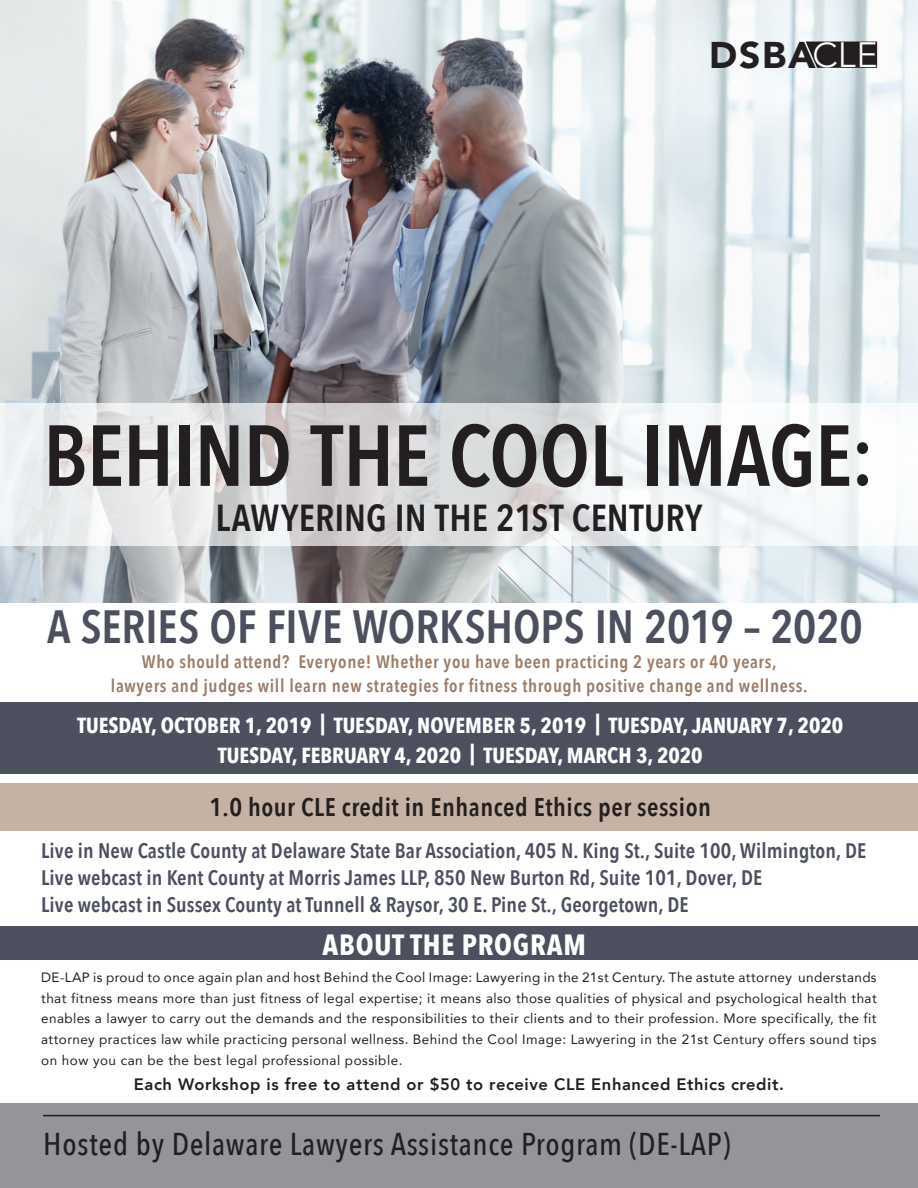
<style>
.page{position:relative;width:918px;height:1188px;background:#fff}
.page>*{position:absolute;margin:0;border:0;box-sizing:border-box;transform-origin:0 0}
.t1{font:600 85.5px "Avenir Next Condensed";letter-spacing:-.01em;color:#231f20}
.t2{font:600 46.5px "Avenir Next Condensed";color:#4c4f5e}
.t3{font:600 37.5px "Avenir Next Condensed";letter-spacing:.005em;color:#231f20}
.t4{font:900 37.2px "Avenir";color:#231f20}
.t5{font:500 31.5px "Avenir Next Condensed";letter-spacing:.02em;color:#231f20}
.t6{font:700 29.25px "Avenir Next Condensed";letter-spacing:.025em;color:#fff}
.t7{font:600 25.5px "Avenir Next Condensed";letter-spacing:.02em;color:#231f20}
.t8{font:700 21.75px "Avenir Next Condensed";color:#fff}
.t9{font:600 21px/27px "Avenir Next Condensed";letter-spacing:.005em;color:#4c4f5e}
.t10{font:600 18px/23.5px "Avenir Next Condensed";letter-spacing:.035em;color:#9b7c67;text-align:center}
.t11{font:800 16.5px "Avenir";letter-spacing:.035em;color:#231f20}
.t12{font:13.5px/20.7px "Avenir";letter-spacing:.035em;color:#231f20;text-align:justify}
.s1{font-weight:300;font-size:34.5px;color:#fff}
.s2{font-weight:300;font-size:35.25px;color:#fff}
</style>
<div class="page">
<img style="left:0;top:0;width:918px;height:602px">
<div style="left:0;top:783px;width:918px;height:48px;background:#c6b2a4"></div>
<div style="left:0;top:703px;width:918px;height:71px;background:#4c4f5e"></div>
<svg style="left:0;top:404px;width:918px;height:142px"></svg>
<div style="left:0;top:1104px;width:918px;height:84px;background:#939598"></div>
<hr style="left:43px;top:1115px;width:837px;height:1px;background:#231f20">
<div style="left:0;top:926px;width:918px;height:34px;background:#4c4f5e"></div>
<svg style="left:806px;top:42px;width:71px;height:26px;background:#343031"></svg>
<h3 class="t4" style="left:709px;top:23px;width:170px">DSBA<span class="s1">C</span><span class="s2">LE</span></h3>
<p class="t1" style="left:43px;top:382px;width:833px">BEHIND THE COOL IMAGE:</p>
<p class="t3" style="left:215px;top:485px;width:488px">LAWYERING IN THE 21ST CENTURY</p>
<p class="t2" style="left:47px;top:586px;width:817px">A SERIES OF FIVE WORKSHOPS IN 2019 – 2020</p>
<p class="t10" style="left:111px;top:650px;width:698px">Who should attend? Everyone! Whether you have been practicing 2 years or 40 years,<br>lawyers and judges will learn new strategies for fitness through positive change and wellness.</p>
<p class="t8" style="left:77px;top:712px;width:768px">TUESDAY, OCTOBER 1, 2019 | TUESDAY, NOVEMBER 5, 2019 | TUESDAY, JANUARY 7, 2020</p>
<p class="t8" style="left:218px;top:742px;width:486px">TUESDAY, FEBRUARY 4, 2020 | TUESDAY, MARCH 3, 2020</p>
<p class="t7" style="left:209px;top:785px;width:503px">1.0 hour CLE credit in Enhanced Ethics per session</p>
<p class="t9" style="left:41px;top:837px;width:827px">Live in New Castle County at Delaware State Bar Association, 405 N. King St., Suite 100, Wilmington, DE<br>Live webcast in Kent County at Morris James LLP, 850 New Burton Rd, Suite 101, Dover, DE</p>
<p class="t9" style="left:41px;top:891px;width:649px">Live webcast in Sussex County at Tunnell &amp; Raysor, 30 E. Pine St., Georgetown, DE</p>
<p class="t6" style="left:323px;top:927px;width:265px">ABOUT THE PROGRAM</p>
<p class="t12" style="left:41px;top:967px;width:837px">DE-LAP is proud to once again plan and host Behind the Cool Image: Lawyering in the 21st Century. The astute attorney understands that fitness means more than just fitness of legal expertise; it means also those qualities of physical and psychological health that enables a lawyer to carry out the demands and the responsibilities to their clients and to their profession. More specifically, the fit attorney practices law while practicing personal wellness. Behind the Cool Image: Lawyering in the 21st Century offers sound tips on how you can be the best legal professional possible.</p>
<p class="t11" style="left:134px;top:1072px;width:652px">Each Workshop is free to attend or $50 to receive CLE Enhanced Ethics credit.</p>
<p class="t5" style="left:43px;top:1125px;width:689px">Hosted by Delaware Lawyers Assistance Program (DE-LAP)</p>
</div>
